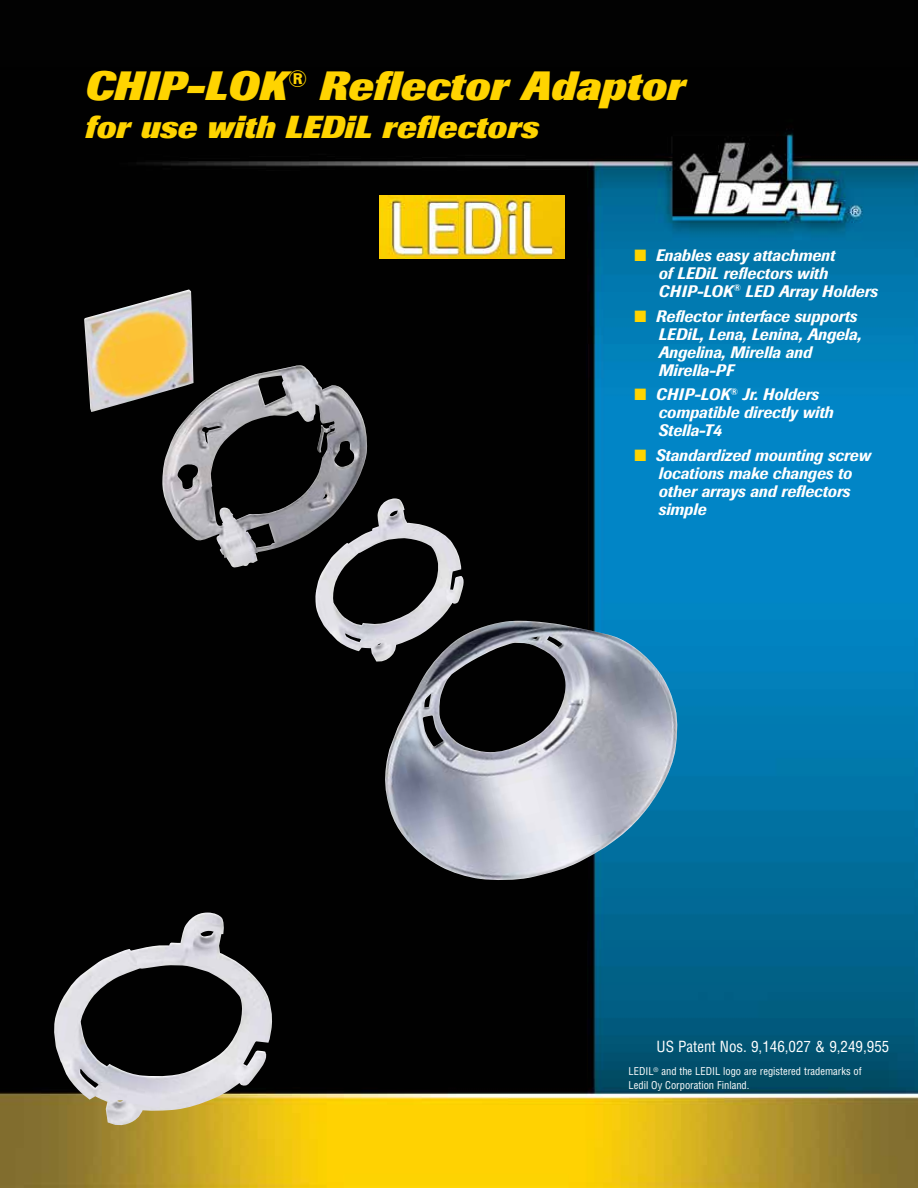
<style>
.page{position:relative;width:918px;height:1188px;background:#fff}
.page>*{position:absolute;margin:0;border:0;box-sizing:border-box;transform-origin:0 0}
.t1{font:italic 800 40.5px "Imago";color:#ffd400}
.t2{font:italic 800 31.5px "Imago";color:#ffd400}
.t3{font:italic 500 16.5px/18px "Imago";color:#fff;scale:.95 1}
.t4{font:condensed 15px "Helvetica";color:#fff}
.t5{font:condensed 10.5px/13.5px "Helvetica";color:#fff}
.s1{color:#ffd400}
</style>
<div class="page">
<img style="left:0;top:0;width:918px;height:1188px">
<img style="left:84px;top:289px;width:284px;height:279px">
<img style="left:52px;top:913px;width:222px;height:214px">
<img style="left:379px;top:195px;width:185px;height:64px">
<h1 class="t1" style="left:85px;top:63px;width:601px">CHIP-LOK<sup>®</sup> Reflector Adaptor</h1>
<h2 class="t2" style="left:85px;top:109px;width:455px">for use with LEDiL reflectors</h2>
<p class="t3" style="left:658px;top:246px;width:232px;text-indent:-24px"><span class="s1">■</span> Enables easy attachment<br>of LEDiL reflectors with<br>CHIP-LOK<sup>®</sup> LED Array Holders</p>
<p class="t3" style="left:658px;top:307px;width:215px;text-indent:-24px"><span class="s1">■</span> Reflector interface supports<br>LEDiL, Lena, Lenina, Angela,<br>Angelina, Mirella and<br>Mirella-PF</p>
<p class="t3" style="left:659px;top:386px;width:186px;text-indent:-24px"><span class="s1">■</span> CHIP-LOK<sup>®</sup> Jr. Holders compatible directly with<br>Stella-T4</p>
<p class="t3" style="left:659px;top:446px;width:225px;text-indent:-24px"><span class="s1">■</span> Standardized mounting screw locations make changes to other arrays and reflectors simple</p>
<p class="t4" style="left:657px;top:1037px;width:234px">US Patent Nos. 9,146,027 &amp; 9,249,955</p>
<p class="t5" style="left:629px;top:1064px;width:235px">LEDIL<sup>®</sup> and the LEDIL logo are registered trademarks of<br>Ledil Oy Corporation Finland.</p>
</div>
